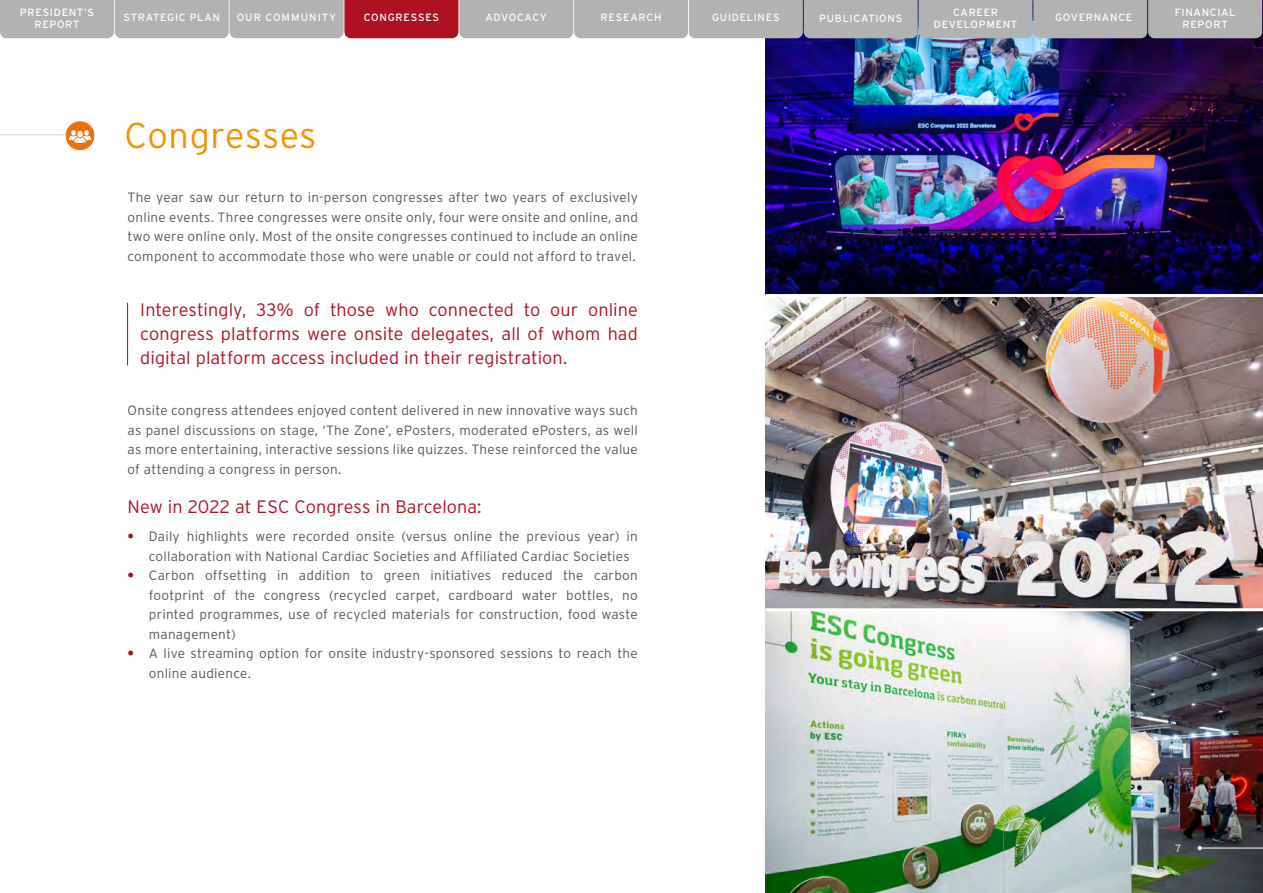
<style>
.page{position:relative;width:1263px;height:893px;background:#fff}
.page>*{position:absolute;margin:0;border:0;box-sizing:border-box;transform-origin:0 0}
.t1{font:300 36px "Interstate WGL";letter-spacing:.015em;color:#f39200}
.t2{font:300 18px/24px "Interstate WGL";letter-spacing:.005em;color:#ae1122;text-align:justify}
.t3{font:300 13.5px/19.5px "Interstate WGL";letter-spacing:.02em;color:#575756;text-align:justify}
.t4{font:10.5px/12.6px "Interstate WGL";letter-spacing:.065em;color:#fff;text-align:center}
.t5{font:10.5px "Interstate WGL";letter-spacing:.1em;color:#fff}
.t6{font:300 10.5px "Interstate WGL";color:#fff}
.s1{font-weight:700;color:#ae1122}
</style>
<div class="page">
<img style="left:765px;top:0;width:498px;height:893px">
<hr style="left:765px;top:294px;width:498px;height:3px;background:#fff">
<hr style="left:765px;top:608px;width:498px;height:3px;background:#fff">
<hr style="left:0;top:134px;width:80px;height:1px;background:#d0d0d0">
<svg style="left:66px;top:121px;width:28px;height:29px"></svg>
<hr style="left:127px;top:303px;width:1px;height:62px;background:#ae1122">
<svg style="left:0;top:0;width:1262px;height:38px;background:#b2a3a5"></svg>
<hr style="left:1200px;top:848px;width:63px;height:1px;background:#fff">
<svg style="left:1197px;top:846px;width:5px;height:4px"></svg>
<p class="t4" style="left:20px;top:5px;width:76px">PRESIDENT’S<br>REPORT</p>
<p class="t4" style="left:124px;top:11px;width:98px">STRATEGIC PLAN</p>
<p class="t5" style="left:237px;top:10px;width:101px">OUR COMMUNITY</p>
<p class="t4" style="left:364px;top:11px;width:77px">CONGRESSES</p>
<p class="t4" style="left:485px;top:11px;width:63px">ADVOCACY</p>
<p class="t4" style="left:601px;top:11px;width:62px">RESEARCH</p>
<p class="t4" style="left:712px;top:11px;width:69px">GUIDELINES</p>
<p class="t4" style="left:934px;top:5px;width:85px">CAREER<br>DEVELOPMENT</p>
<p class="t4" style="left:819px;top:12px;width:85px">PUBLICATIONS</p>
<p class="t4" style="left:1055px;top:11px;width:79px">GOVERNANCE</p>
<p class="t4" style="left:1175px;top:5px;width:62px">FINANCIAL<br>REPORT</p>
<h1 class="t1" style="left:125px;top:110px;width:193px">Congresses</h1>
<p class="t3" style="left:128px;top:187px;width:512px">The year saw our return to in-person congresses after two years of exclusively online events. Three congresses were onsite only, four were onsite and online, and two were online only. Most of the onsite congresses continued to include an online component to accommodate those who were unable or could not afford to travel.</p>
<h2 class="t2" style="left:140px;top:297px;width:499px">Interestingly, 33% of those who connected to our online congress platforms were onsite delegates, all of whom had digital platform access included in their registration.</h2>
<p class="t3" style="left:128px;top:400px;width:512px">Onsite congress attendees enjoyed content delivered in new innovative ways such as panel discussions on stage, ‘The Zone’, ePosters, moderated ePosters, as well as more entertaining, interactive sessions like quizzes. These reinforced the value of attending a congress in person.</p>
<h2 class="t2" style="left:128px;top:493px;width:355px">New in 2022 at ESC Congress in Barcelona:</h2>
<p class="t3" style="left:149px;top:526px;width:490px;text-indent:-21px"><span class="s1">•</span> Daily highlights were recorded onsite (versus online the previous year) in collaboration with National Cardiac Societies and Affiliated Cardiac Societies</p>
<p class="t3" style="left:149px;top:565px;width:490px;text-indent:-21px"><span class="s1">•</span> Carbon offsetting in addition to green initiatives reduced the carbon footprint of the congress (recycled carpet, cardboard water bottles, no printed programmes, use of recycled materials for construction, food waste management)</p>
<p class="t3" style="left:149px;top:643px;width:490px;text-indent:-21px"><span class="s1">•</span> A live streaming option for onsite industry-sponsored sessions to reach the online audience.</p>
<p class="t6" style="left:1175px;top:841px;width:7px">7</p>
</div>
